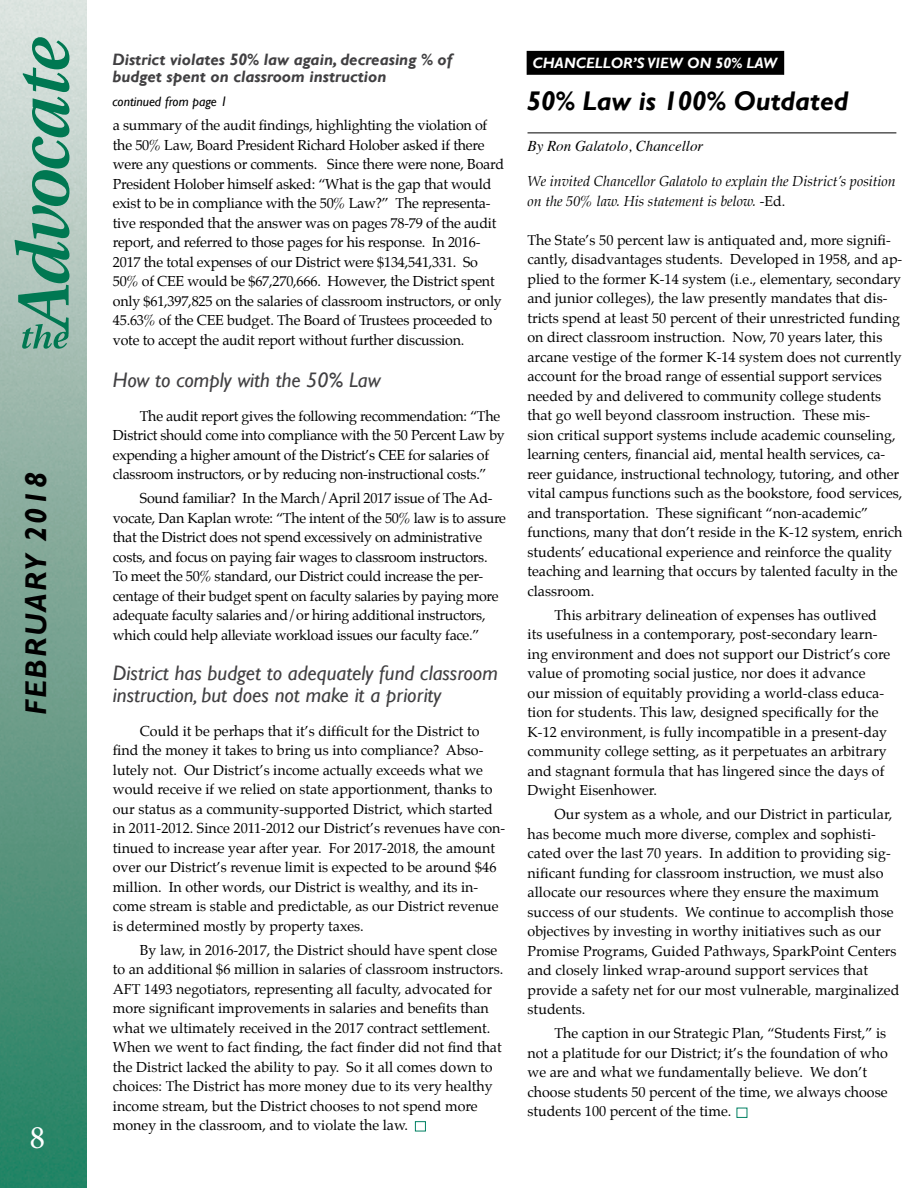
<style>
.page{position:relative;width:918px;height:1188px;background:#fff}
.page>*{position:absolute;margin:0;border:0;box-sizing:border-box;transform-origin:0 0}
.t1{font:33px "Minion Pro";color:#fff}
.t2{font:italic 700 30px "Gill Sans";letter-spacing:.07em;color:#000}
.t3{font:italic 700 27px "Gill Sans";color:#000}
.t4{font:italic 21px/21.8px "Gill Sans";color:#414042}
.t5{font:italic 700 16.5px/17.2px "Gill Sans";color:#414042}
.t6{font:italic 15px "Times";color:#000}
.t7{font:italic 700 15px "Gill Sans";color:#fff}
.t8{font:14.25px/19.5px "Palatino";color:#000}
.t9{font:14.25px/19.5px "Palatino";letter-spacing:-.02em;color:#000}
.t10{font:italic 14.25px/19.5px "Palatino";color:#000}
.t11{font:italic 13.5px "Gill Sans";color:#000}
.s1{font-style:normal}
</style>
<div class="page">
<img style="left:0;top:0;width:86px;height:1188px">
<svg style="left:15px;top:37px;width:54px;height:312px;background:#80b3a1"></svg>
<hr style="left:528px;top:133px;width:368px;height:1px;background:#000">
<div style="left:737px;top:1108px;width:10px;height:10px;border:1px solid #008062"></div>
<div style="left:415px;top:1121px;width:11px;height:10px;border:1px solid #008062"></div>
<div style="left:527px;top:51px;width:257px;height:23px;background:#000"></div>
<div style="left:527px;top:51px;width:257px;height:24px;border:1px solid #000"></div>
<h2 class="t2" style="left:18px;top:715px;width:244px;rotate:-90deg">FEBRUARY 2018</h2>
<h1 class="t1" style="left:30px;top:1115px;width:17px">8</h1>
<p class="t5" style="left:112px;top:51px;width:341px">District violates 50% law again, decreasing % of budget spent on classroom instruction</p>
<p class="t7" style="left:532px;top:54px;width:246px">CHANCELLOR’S VIEW ON 50% LAW</p>
<h3 class="t3" style="left:527px;top:85px;width:323px">50% Law is 100% Outdated</h3>
<p class="t11" style="left:112px;top:94px;width:117px">continued from page 1</p>
<p class="t8" style="left:113px;top:116px;width:393px">a summary of the audit findings, highlighting the violation of the 50% Law, Board President Richard Holober asked if there were any questions or comments. Since there were none, Board President Holober himself asked: “What is the gap that would exist to be in compliance with the 50% Law?” The representa&shy;tive responded that the answer was on pages 78-79 of the audit report, and referred to those pages for his response. In 2016- 2017 the total expenses of our District were $134,541,331. So 50% of CEE would be $67,270,666. However, the District spent only $61,397,825 on the salaries of classroom instructors, or only 45.63% of the CEE budget. The Board of Trustees proceeded to vote to accept the audit report without further discussion.</p>
<h3 class="t4" style="left:113px;top:369px;width:269px">How to comply with the 50% Law</h3>
<p class="t9" style="left:113px;top:406px;width:394px;text-indent:27px">The audit report gives the following recommendation: “The District should come into compliance with the 50 Percent Law by expending a higher amount of the District’s CEE for salaries of classroom instructors, or by reducing non-instructional costs.”</p>
<p class="t9" style="left:113px;top:489px;width:395px;text-indent:27px">Sound familiar? In the March/April 2017 issue of The Ad&shy;vocate, Dan Kaplan wrote: “The intent of the 50% law is to assure that the District does not spend excessively on administrative costs, and focus on paying fair wages to classroom instructors.<br>To meet the 50% standard, our District could increase the per&shy;centage of their budget spent on faculty salaries by paying more adequate faculty salaries and/or hiring additional instructors, which could help alleviate workload issues our faculty face.”</p>
<h3 class="t4" style="left:113px;top:663px;width:387px">District has budget to adequately fund classroom instruction, but does not make it a priority</h3>
<p class="t8" style="left:113px;top:721px;width:394px;text-indent:27px">Could it be perhaps that it’s difficult for the District to find the money it takes to bring us into compliance? Abso&shy;lutely not. Our District’s income actually exceeds what we would receive if we relied on state apportionment, thanks to our status as a community-supported District, which started in 2011-2012. Since 2011-2012 our District’s revenues have con&shy;tinued to increase year after year. For 2017-2018, the amount over our District’s revenue limit is expected to be around $46 million. In other words, our District is wealthy, and its in&shy;come stream is stable and predictable, as our District revenue is determined mostly by property taxes.</p>
<p class="t8" style="left:113px;top:940px;width:392px;text-indent:27px">By law, in 2016-2017, the District should have spent close to an additional $6 million in salaries of classroom instructors.<br>AFT 1493 negotiators, representing all faculty, advocated for more significant improvements in salaries and benefits than what we ultimately received in the 2017 contract settlement.<br>When we went to fact finding, the fact finder did not find that the District lacked the ability to pay. So it all comes down to choices: The District has more money due to its very healthy income stream, but the District chooses to not spend more money in the classroom, and to violate the law.</p>
<p class="t6" style="left:528px;top:132px;width:177px">By Ron Galatolo, Chancellor</p>
<p class="t10" style="left:528px;top:172px;width:370px">We invited Chancellor Galatolo to explain the District’s position on the 50% law. His statement is below. <span class="s1">-Ed.</span></p>
<p class="t8" style="left:528px;top:230px;width:377px">The State’s 50 percent law is antiquated and, more signifi&shy;cantly, disadvantages students. Developed in 1958, and ap&shy;plied to the former K-14 system (i.e., elementary, secondary and junior colleges), the law presently mandates that dis&shy;tricts spend at least 50 percent of their unrestricted funding on direct classroom instruction. Now, 70 years later, this arcane vestige of the former K-14 system does not currently account for the broad range of essential support services needed by and delivered to community college students that go well beyond classroom instruction. These mis-<br>sion critical support systems include academic counseling, learning centers, financial aid, mental health services, ca&shy;reer guidance, instructional technology, tutoring, and other vital campus functions such as the bookstore, food services, and transportation. These significant “non-academic” functions, many that don’t reside in the K-12 system, enrich students’ educational experience and reinforce the quality teaching and learning that occurs by talented faculty in the classroom.</p>
<p class="t8" style="left:528px;top:605px;width:364px;text-indent:27px">This arbitrary delineation of expenses has outlived its usefulness in a contemporary, post-secondary learn&shy;ing environment and does not support our District’s core value of promoting social justice, nor does it advance our mission of equitably providing a world-class educa&shy;tion for students. This law, designed specifically for the K-12 environment, is fully incompatible in a present-day community college setting, as it perpetuates an arbitrary and stagnant formula that has lingered since the days of Dwight Eisenhower.</p>
<p class="t8" style="left:528px;top:805px;width:374px;text-indent:27px">Our system as a whole, and our District in particular, has become much more diverse, complex and sophisti&shy;cated over the last 70 years. In addition to providing sig&shy;nificant funding for classroom instruction, we must also allocate our resources where they ensure the maximum success of our students. We continue to accomplish those objectives by investing in worthy initiatives such as our Promise Programs, Guided Pathways, SparkPoint Centers and closely linked wrap-around support services that provide a safety net for our most vulnerable, marginalized students.</p>
<p class="t8" style="left:528px;top:1023px;width:362px;text-indent:27px">The caption in our Strategic Plan, “Students First,” is not a platitude for our District; it’s the foundation of who we are and what we fundamentally believe. We don’t choose students 50 percent of the time, we always choose students 100 percent of the time.</p>
</div>
